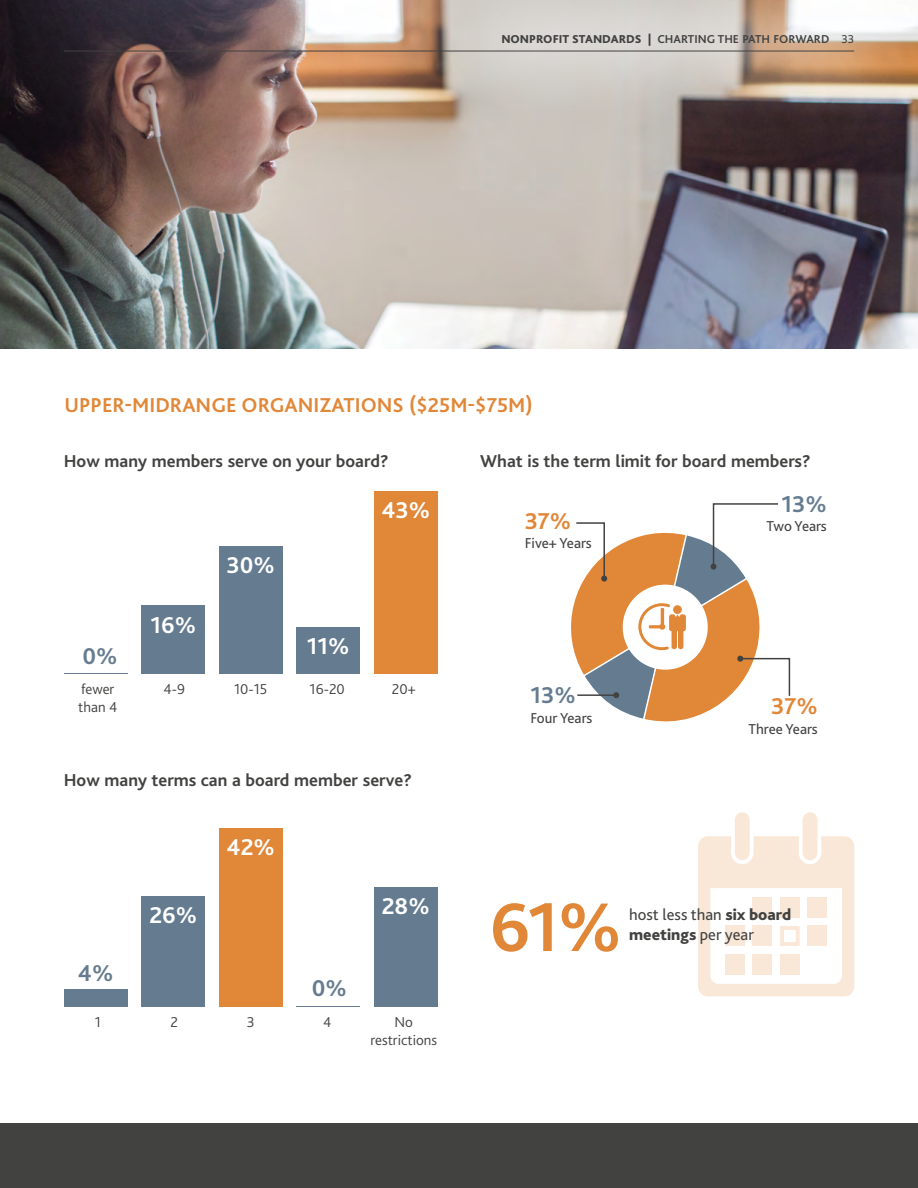
<style>
.page{position:relative;width:918px;height:1188px;background:#fff}
.page>*{position:absolute;margin:0;border:0;box-sizing:border-box;transform-origin:0 0}
.t1{font:700 72px "Bliss Pro";color:#e18738}
.t2{font:700 24px "Bliss Pro";color:#fff}
.t3{font:700 24px "Bliss Pro";color:#657c90}
.t4{font:700 24px "Bliss Pro";color:#e18738}
.t5{font:700 21px "Bliss Pro";color:#e18738}
.t6{font:700 18px "Bliss Pro";color:#424241}
.t7{font:16.5px/19.5px "Bliss Pro";color:#424241}
.t8{font:300 15px/18px "Bliss Pro";color:#424241}
.t9{font:15px "Bliss Pro";color:#424241}
.t10{font:700 12px "Bliss Pro";color:#424241}
.s1{font-weight:800}
.s2{font-weight:400}
</style>
<div class="page">
<div style="left:803px;top:812px;width:14px;height:48px;background:#f9e8d8;border-radius:8px"></div>
<div style="left:735px;top:812px;width:15px;height:48px;background:#f9e8d8;border-radius:8px"></div>
<svg style="left:698px;top:836px;width:156px;height:160px"></svg>
<div style="left:808px;top:926px;width:19px;height:20px;background:#f9e8d8"></div>
<div style="left:725px;top:954px;width:20px;height:20px;background:#f9e8d8"></div>
<div style="left:753px;top:954px;width:19px;height:20px;background:#f9e8d8"></div>
<div style="left:780px;top:954px;width:20px;height:20px;background:#f9e8d8"></div>
<img style="left:0;top:0;width:918px;height:349px">
<hr style="left:64px;top:673px;width:64px;height:1px;background:#657c90">
<div style="left:141px;top:606px;width:64px;height:68px;background:#657c90"></div>
<div style="left:219px;top:546px;width:64px;height:128px;background:#657c90"></div>
<div style="left:296px;top:627px;width:64px;height:47px;background:#657c90"></div>
<div style="left:374px;top:491px;width:64px;height:183px;background:#e18738"></div>
<div style="left:64px;top:990px;width:64px;height:17px;background:#657c90"></div>
<div style="left:141px;top:896px;width:64px;height:111px;background:#657c90"></div>
<div style="left:219px;top:828px;width:64px;height:179px;background:#e18738"></div>
<hr style="left:296px;top:1006px;width:64px;height:1px;background:#657c90">
<div style="left:374px;top:888px;width:64px;height:119px;background:#657c90"></div>
<svg style="left:571px;top:503px;width:220px;height:219px"></svg>
<div style="left:0;top:1123px;width:918px;height:65px;background:#424241"></div>
<div style="left:426px;top:0;width:492px;height:123px;background:#fff;opacity:.75"></div>
<hr style="left:64px;top:51px;width:790px;height:1px;background:#424241">
<p class="t10" style="left:501px;top:31px;width:354px"><span class="s1">NONPROFIT STANDARDS |</span> CHARTING THE PATH FORWARD <span class="s2">33</span></p>
<p class="t5" style="left:64px;top:392px;width:470px">UPPER-MIDRANGE ORGANIZATIONS ($25M-$75M)</p>
<p class="t6" style="left:64px;top:450px;width:326px">How many members serve on your board?</p>
<p class="t6" style="left:480px;top:450px;width:332px">What is the term limit for board members?</p>
<h2 class="t3" style="left:82px;top:642px;width:37px">0%</h2>
<h2 class="t2" style="left:150px;top:610px;width:47px">16%</h2>
<h2 class="t2" style="left:227px;top:550px;width:50px">30%</h2>
<h2 class="t2" style="left:307px;top:631px;width:44px">11%</h2>
<h2 class="t2" style="left:381px;top:495px;width:50px">43%</h2>
<p class="t8" style="left:78px;top:679px;width:40px">fewer than 4</p>
<p class="t8" style="left:164px;top:679px;width:23px">4-9</p>
<p class="t8" style="left:234px;top:679px;width:35px">10-15</p>
<p class="t8" style="left:310px;top:679px;width:37px">16-20</p>
<p class="t8" style="left:392px;top:679px;width:25px">20+</p>
<p class="t6" style="left:64px;top:769px;width:350px">How many terms can a board member serve?</p>
<h2 class="t3" style="left:78px;top:958px;width:37px">4%</h2>
<h2 class="t2" style="left:149px;top:900px;width:49px">26%</h2>
<h2 class="t2" style="left:227px;top:832px;width:50px">42%</h2>
<h2 class="t3" style="left:312px;top:973px;width:37px">0%</h2>
<h2 class="t2" style="left:382px;top:892px;width:49px">28%</h2>
<p class="t8" style="left:95px;top:1012px;width:8px">1</p>
<p class="t8" style="left:170px;top:1012px;width:9px">2</p>
<p class="t8" style="left:247px;top:1012px;width:9px">3</p>
<p class="t8" style="left:323px;top:1012px;width:10px">4</p>
<p class="t8" style="left:370px;top:1012px;width:68px;text-align:center">No restrictions</p>
<h2 class="t4" style="left:525px;top:506px;width:48px">37%</h2>
<p class="t9" style="left:525px;top:534px;width:69px">Five+ Years</p>
<h2 class="t3" style="left:530px;top:681px;width:47px">13%</h2>
<p class="t9" style="left:530px;top:709px;width:64px">Four Years</p>
<h2 class="t3" style="left:781px;top:489px;width:47px">13%</h2>
<p class="t9" style="left:767px;top:517px;width:62px">Two Years</p>
<h2 class="t4" style="left:771px;top:691px;width:48px">37%</h2>
<p class="t9" style="left:748px;top:719px;width:71px">Three Years</p>
<h1 class="t1" style="left:490px;top:882px;width:134px">61%</h1>
<p class="t7" style="left:629px;top:905px;width:164px">host less than <span class="s1">six board meetings</span> per year</p>
</div>
